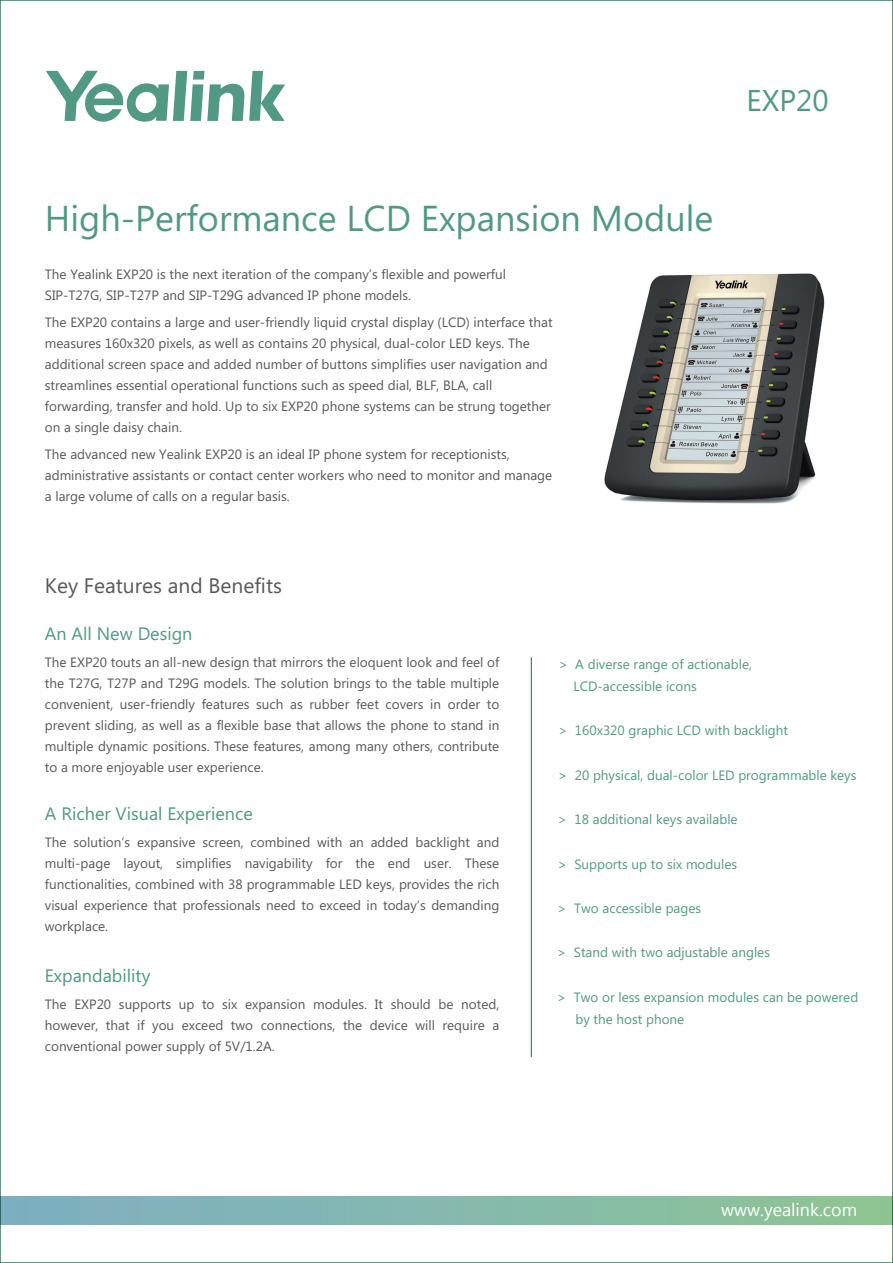
<style>
.page{position:relative;width:893px;height:1263px;background:#fff}
.page>*{position:absolute;margin:0;border:0;box-sizing:border-box;transform-origin:0 0}
.t1{font:36px "Microsoft Phags Pa";color:#519984}
.t2{font:30px "Microsoft Phags Pa";color:#519984}
.t3{font:21px "Microsoft Phags Pa";color:#57585a}
.t4{font:18px "Microsoft Phags Pa";color:#519984}
.t5{font:18px "Lao UI";color:#fff}
.t6{font:13.5px/21px "Microsoft Phags Pa";color:#57585a;text-align:justify}
.t7{font:13.5px/22.2px "Microsoft Phags Pa";color:#519984}
</style>
<div class="page">
<img style="left:604px;top:273px;width:221px;height:231px">
<hr style="left:531px;top:657px;width:1px;height:400px;background:#007955">
<svg style="left:46px;top:71px;width:239px;height:51px"></svg>
<div style="left:0;top:1196px;width:893px;height:28px;background:linear-gradient(to right,#7daec3,#8ec495)"></div>
<h1 class="t1" style="left:45px;top:194px;width:670px">High-Performance LCD Expansion Module</h1>
<p class="t6" style="left:45px;top:263px;width:463px">The Yealink EXP20 is the next iteration of the company’s flexible and powerful<br>SIP-T27G, SIP-T27P and SIP-T29G advanced IP phone models.</p>
<p class="t6" style="left:45px;top:311px;width:509px;text-align:left">The EXP20 contains a large and user-friendly liquid crystal display (LCD) interface that measures 160x320 pixels, as well as contains 20 physical, dual-color LED keys. The additional screen space and added number of buttons simplifies user navigation and streamlines essential operational functions such as speed dial, BLF, BLA, call forwarding, transfer and hold. Up to six EXP20 phone systems can be strung together on a single daisy chain.</p>
<p class="t6" style="left:45px;top:443px;width:509px;text-align:left">The advanced new Yealink EXP20 is an ideal IP phone system for receptionists, administrative assistants or contact center workers who need to monitor and manage a large volume of calls on a regular basis.</p>
<h3 class="t3" style="left:45px;top:571px;width:239px">Key Features and Benefits</h3>
<h2 class="t2" style="left:746px;top:80px;width:84px">EXP20</h2>
<h3 class="t4" style="left:45px;top:621px;width:149px">An All New Design</h3>
<p class="t6" style="left:45px;top:651px;width:456px">The EXP20 touts an all-new design that mirrors the eloquent look and feel of the T27G, T27P and T29G models. The solution brings to the table multiple convenient, user-friendly features such as rubber feet covers in order to prevent sliding, as well as a flexible base that allows the phone to stand in multiple dynamic positions. These features, among many others, contribute to a more enjoyable user experience.</p>
<h3 class="t4" style="left:45px;top:801px;width:209px">A Richer Visual Experience</h3>
<p class="t6" style="left:45px;top:831px;width:456px">The solution’s expansive screen, combined with an added backlight and multi-page layout, simplifies navigability for the end user. These functionalities, combined with 38 programmable LED keys, provides the rich visual experience that professionals need to exceed in today’s demanding workplace.</p>
<h3 class="t4" style="left:45px;top:963px;width:107px">Expandability</h3>
<p class="t6" style="left:45px;top:993px;width:456px">The EXP20 supports up to six expansion modules. It should be noted, however, that if you exceed two connections, the device will require a conventional power supply of 5V/1.2A.</p>
<p class="t7" style="left:573px;top:652px;width:180px;text-indent:-15px">&gt; A diverse range of actionable,<br>LCD-accessible icons</p>
<p class="t7" style="left:558px;top:719px;width:231px">&gt; 160x320 graphic LCD with backlight</p>
<p class="t7" style="left:558px;top:763px;width:300px">&gt; 20 physical, dual-color LED programmable keys</p>
<p class="t7" style="left:558px;top:808px;width:181px">&gt; 18 additional keys available</p>
<p class="t7" style="left:558px;top:852px;width:181px">&gt; Supports up to six modules</p>
<p class="t7" style="left:557px;top:896px;width:145px">&gt; Two accessible pages</p>
<p class="t7" style="left:557px;top:941px;width:214px">&gt; Stand with two adjustable angles</p>
<p class="t7" style="left:575px;top:985px;width:284px;text-indent:-18px">&gt; Two or less expansion modules can be powered by the host phone</p>
<h3 class="t5" style="left:721px;top:1198px;width:137px">www.yealink.com</h3>
</div>
